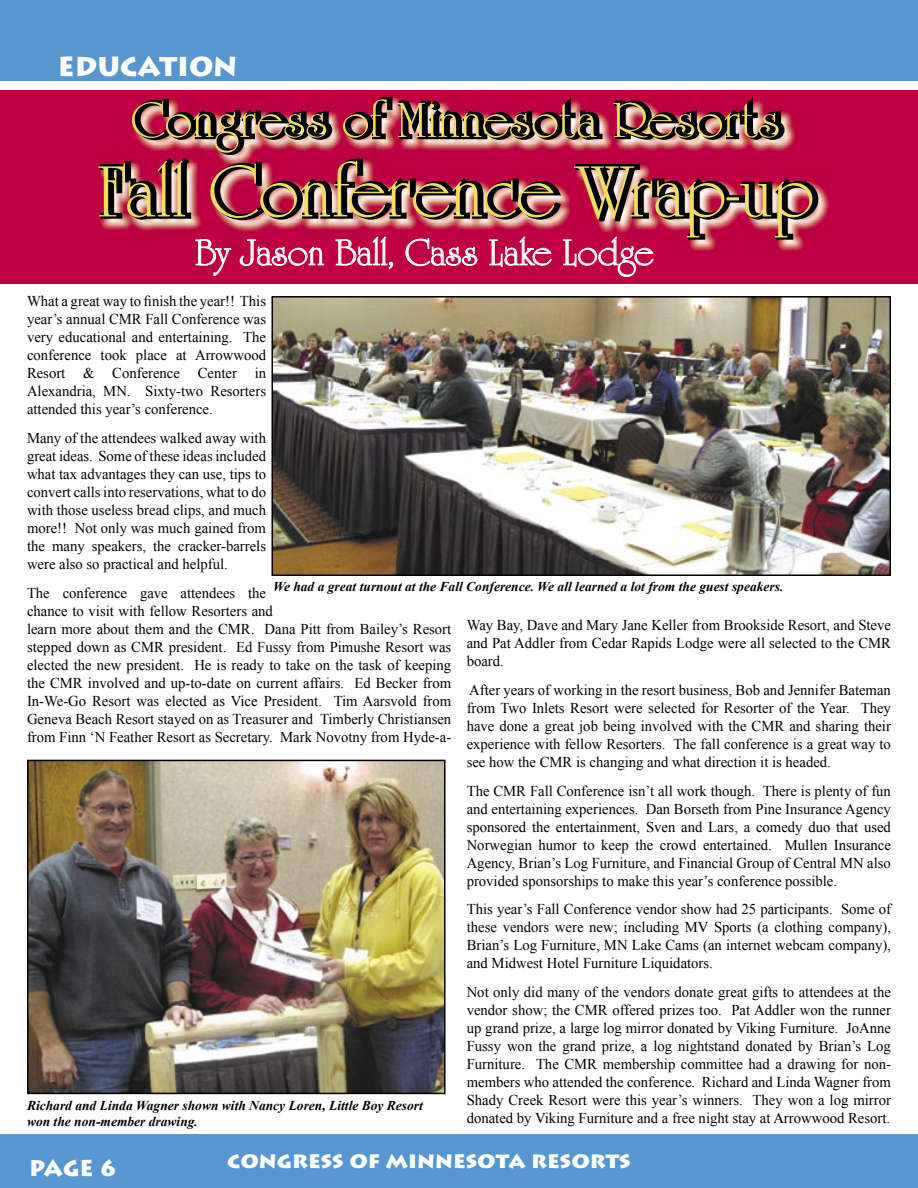
<style>
.page{position:relative;width:918px;height:1188px;background:#fff}
.page>*{position:absolute;margin:0;border:0;box-sizing:border-box;transform-origin:0 0}
.t1{font:75px "University Roman";color:#f0dd62;scale:1.05 1}
.t2{font:51px "University Roman";letter-spacing:.015em;color:#f0dd62;scale:1.05 1}
.t3{font:37.5px "University Roman";color:#fff;scale:1.05 1}
.t4{font:900 27px "Lithos Pro";color:#fff}
.t5{font:900 22.5px "Lithos Pro";color:#fff}
.t6{font:15px/18px "Times New Roman";color:#000;text-align:justify}
.t7{font:italic 700 13.5px/16.2px "Times New Roman";color:#000}
</style>
<div class="page">
<div style="left:0;top:90px;width:918px;height:194px;background:#be0043"></div>
<div style="left:0;top:0;width:918px;height:81px;background:#5896d0"></div>
<div style="left:0;top:1134px;width:918px;height:54px;background:#5896d0"></div>
<svg style="left:99px;top:95px;width:722px;height:182px"></svg>
<img style="left:271px;top:296px;width:620px;height:280px">
<img style="left:27px;top:760px;width:419px;height:334px">
<h3 class="t4" style="left:58px;top:50px;width:181px">EDUCATION</h3>
<h2 class="t2" style="left:131px;top:92px;width:619px">Congress of Minnesota Resorts</h2>
<h1 class="t1" style="left:97px;top:150px;width:684px">Fall Conference Wrap-up</h1>
<h3 class="t3" style="left:195px;top:232px;width:438px">By Jason Ball, Cass Lake Lodge</h3>
<p class="t6" style="left:27px;top:292px;width:241px">What a great way to finish the year!! This year’s annual CMR Fall Conference was very educational and entertaining. The conference took place at Arrowwood Resort &amp; Conference Center in Alexandria, MN. Sixty-two Resorters attended this year’s conference.</p>
<p class="t6" style="left:27px;top:428px;width:241px">Many of the attendees walked away with great ideas. Some of these ideas included what tax advantages they can use, tips to convert calls into reservations, what to do with those useless bread clips, and much more!! Not only was much gained from the many speakers, the cracker-barrels were also so practical and helpful.</p>
<p class="t6" style="left:27px;top:583px;width:426px;text-align:left">The conference gave attendees the<br>chance to visit with fellow Resorters and<br>learn more about them and the CMR. Dana Pitt from Bailey’s Resort stepped down as CMR president. Ed Fussy from Pimushe Resort was elected the new president. He is ready to take on the task of keeping the CMR involved and up-to-date on current affairs. Ed Becker from In-We-Go Resort was elected as Vice President. Tim Aarsvold from Geneva Beach Resort stayed on as Treasurer and Timberly Christiansen from Finn ‘N Feather Resort as Secretary. Mark Novotny from Hyde-a-</p>
<p class="t7" style="left:273px;top:578px;width:512px">We had a great turnout at the Fall Conference. We all learned a lot from the guest speakers.</p>
<p class="t6" style="left:467px;top:616px;width:426px">Way Bay, Dave and Mary Jane Keller from Brookside Resort, and Steve and Pat Addler from Cedar Rapids Lodge were all selected to the CMR board.</p>
<p class="t6" style="left:467px;top:680px;width:426px">After years of working in the resort business, Bob and Jennifer Bateman from Two Inlets Resort were selected for Resorter of the Year. They have done a great job being involved with the CMR and sharing their experience with fellow Resorters. The fall conference is a great way to see how the CMR is changing and what direction it is headed.</p>
<p class="t6" style="left:467px;top:781px;width:426px">The CMR Fall Conference isn’t all work though. There is plenty of fun and entertaining experiences. Dan Borseth from Pine Insurance Agency sponsored the entertainment, Sven and Lars, a comedy duo that used Norwegian humor to keep the crowd entertained. Mullen Insurance Agency, Brian’s Log Furniture, and Financial Group of Central MN also provided sponsorships to make this year’s conference possible.</p>
<p class="t6" style="left:467px;top:900px;width:426px">This year’s Fall Conference vendor show had 25 participants. Some of these vendors were new; including MV Sports (a clothing company), Brian’s Log Furniture, MN Lake Cams (an internet webcam company), and Midwest Hotel Furniture Liquidators.</p>
<p class="t6" style="left:467px;top:983px;width:426px">Not only did many of the vendors donate great gifts to attendees at the vendor show; the CMR offered prizes too. Pat Addler won the runner up grand prize, a large log mirror donated by Viking Furniture. JoAnne Fussy won the grand prize, a log nightstand donated by Brian’s Log Furniture. The CMR membership committee had a drawing for non&shy;members who attended the conference. Richard and Linda Wagner from Shady Creek Resort were this year’s winners. They won a log mirror donated by Viking Furniture and a free night stay at Arrowwood Resort.</p>
<p class="t7" style="left:27px;top:1097px;width:397px">Richard and Linda Wagner shown with Nancy Loren, Little Boy Resort won the non-member drawing.</p>
<h3 class="t5" style="left:29px;top:1154px;width:90px">PAGE 6</h3>
<h3 class="t5" style="left:227px;top:1146px;width:405px">congress of minnesota resorts</h3>
</div>
